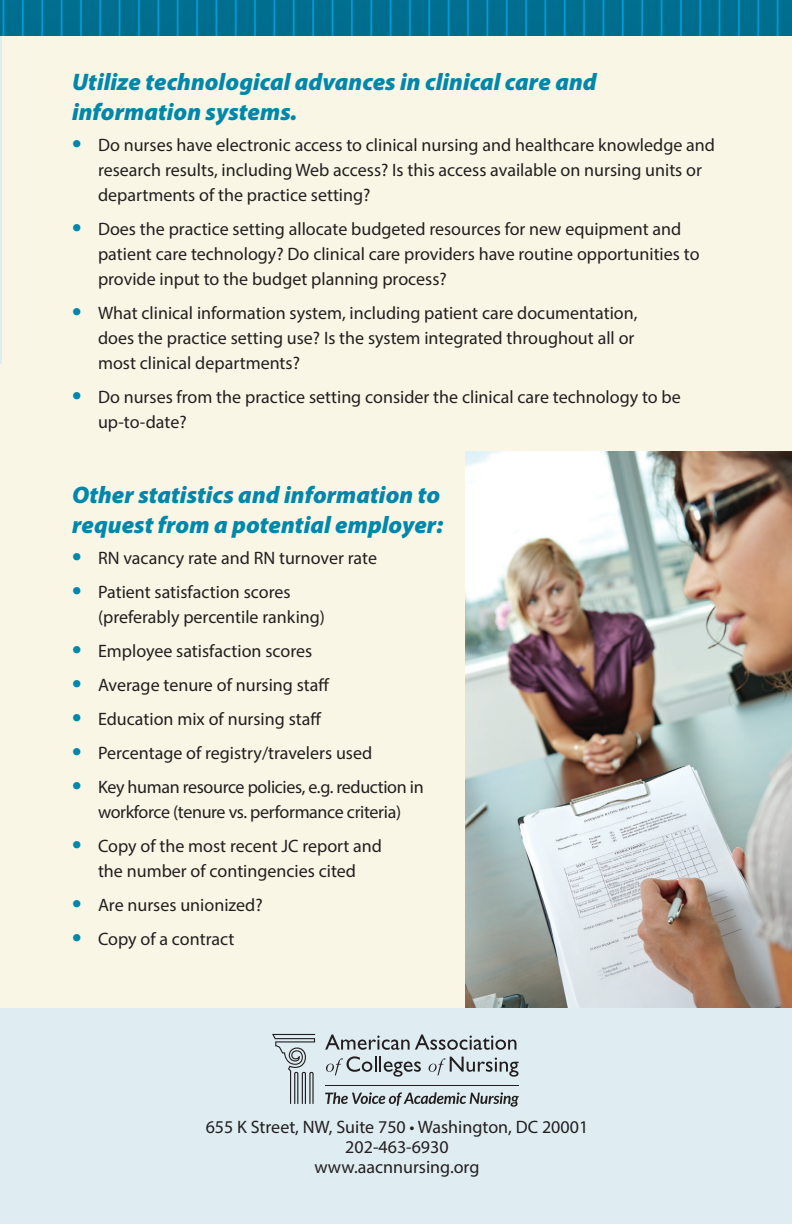
<style>
.page{position:relative;width:792px;height:1224px;background:#f9f6e6}
.page>*{position:absolute;margin:0;border:0;box-sizing:border-box;transform-origin:0 0}
.Head{font:italic 900 24px/30px "Myriad Pro";color:#0087aa}
.text{font:18px/25px "Myriad Pro";color:#231f20}
.text-2{font:18px/25px "Myriad Pro";letter-spacing:-.02em;color:#231f20;text-align:center}
.s1{font-weight:700;font-size:28px;color:#0087aa}
</style>
<div class="page">
<img style="left:465px;top:452px;width:327px;height:556px">
<hr style="left:0;top:0;width:1px;height:438px;background:#dfedf3">
<hr style="left:0;top:364px;width:1px;height:860px;background:#f9f6e6">
<div style="left:0;top:1008px;width:792px;height:216px;background:#dfedf3"></div>
<img style="left:0;top:0;width:792px;height:36px">
<hr style="left:325px;top:1085px;width:194px;height:1px;background:#231f20">
<svg style="left:325px;top:1092px;width:194px;height:15px"></svg>
<svg style="left:272px;top:1034px;width:43px;height:70px"></svg>
<svg style="left:325px;top:1034px;width:191px;height:16px"></svg>
<svg style="left:326px;top:1056px;width:95px;height:21px"></svg>
<svg style="left:429px;top:1057px;width:90px;height:20px"></svg>
<p class="Head" style="left:72px;top:66px;width:526px">Utilize technological advances in clinical care and information systems.</p>
<p class="text" style="left:98px;top:132px;width:619px;text-indent:-26px"><span class="s1">•</span> Do nurses have electronic access to clinical nursing and healthcare knowledge and research results, including Web access? Is this access available on nursing units or departments of the practice setting?</p>
<p class="text" style="left:98px;top:216px;width:603px;text-indent:-26px"><span class="s1">•</span> Does the practice setting allocate budgeted resources for new equipment and patient care technology? Do clinical care providers have routine opportunities to provide input to the budget planning process?</p>
<p class="text" style="left:98px;top:300px;width:541px;text-indent:-26px"><span class="s1">•</span> What clinical information system, including patient care documentation, does the practice setting use? Is the system integrated throughout all or most clinical departments?</p>
<p class="text" style="left:98px;top:384px;width:584px;text-indent:-26px"><span class="s1">•</span> Do nurses from the practice setting consider the clinical care technology to be up-to-date?</p>
<p class="Head" style="left:72px;top:479px;width:373px">Other statistics and information to request from a potential employer:</p>
<p class="text" style="left:72px;top:545px;width:307px"><span class="s1">•</span> RN vacancy rate and RN turnover rate</p>
<p class="text" style="left:98px;top:579px;width:229px;text-indent:-26px"><span class="s1">•</span> Patient satisfaction scores (preferably percentile ranking)</p>
<p class="text" style="left:72px;top:638px;width:242px"><span class="s1">•</span> Employee satisfaction scores</p>
<p class="text" style="left:72px;top:672px;width:259px"><span class="s1">•</span> Average tenure of nursing staff</p>
<p class="text" style="left:72px;top:706px;width:251px"><span class="s1">•</span> Education mix of nursing staff</p>
<p class="text" style="left:72px;top:740px;width:302px"><span class="s1">•</span> Percentage of registry/travelers used</p>
<p class="text-2" style="left:72px;top:774px;width:353px"><span class="s1">•</span> Key human resource policies, e.g. reduction in workforce (tenure vs. performance criteria)</p>
<p class="text" style="left:72px;top:833px;width:312px;text-align:center"><span class="s1">•</span> Copy of the most recent JC report and the number of contingencies cited</p>
<p class="text" style="left:72px;top:892px;width:192px"><span class="s1">•</span> Are nurses unionized?</p>
<p class="text" style="left:72px;top:926px;width:164px"><span class="s1">•</span> Copy of a contract</p>
<p class="text" style="left:206px;top:1117px;width:384px;line-height:20px;text-align:center">655 K Street, NW, Suite 750 • Washington, DC 20001<br>202-463-6930<br>www.aacnnursing.org</p>
</div>
